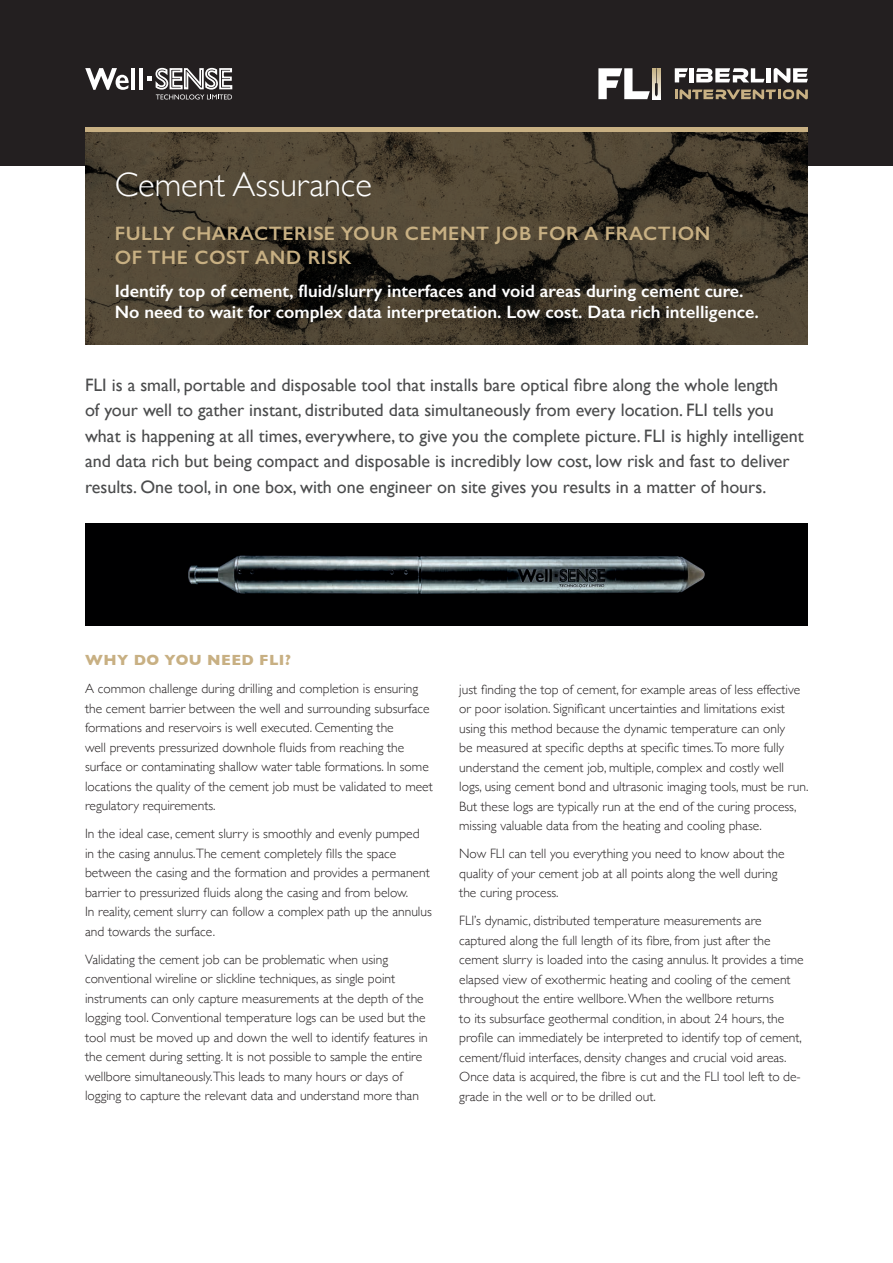
<style>
.page{position:relative;width:893px;height:1263px;background:#fff}
.page>*{position:absolute;margin:0;border:0;box-sizing:border-box;transform-origin:0 0}
.t1{font:300 34.5px "Gill Sans";color:#fff}
.t2{font:600 19.5px/24px "Gill Sans";letter-spacing:.03em;color:#c8b083}
.t3{font:18px/25.5px "Gill Sans";color:#4b4c4d}
.t4{font:600 18px/21px "Gill Sans";color:#fff}
.Body{font:700 15px "Gill Sans";letter-spacing:.03em;color:#c8b083}
.Body-2{font:300 13.5px/19.5px "Gill Sans";color:#231f20}
</style>
<div class="page">
<div style="left:0;top:0;width:893px;height:166px;background:#231f20"></div>
<svg style="left:675px;top:68px;width:13px;height:14px"></svg>
<div style="left:689px;top:68px;width:5px;height:14px;background:#fff"></div>
<svg style="left:696px;top:68px;width:68px;height:14px"></svg>
<div style="left:766px;top:68px;width:5px;height:14px;background:#fff"></div>
<svg style="left:774px;top:68px;width:34px;height:15px"></svg>
<svg style="left:675px;top:89px;width:133px;height:10px"></svg>
<svg style="left:658px;top:68px;width:2px;height:31px"></svg>
<svg style="left:598px;top:68px;width:60px;height:31px"></svg>
<svg style="left:85px;top:68px;width:44px;height:22px"></svg>
<hr style="left:131px;top:68px;width:4px;height:22px;background:#fff">
<hr style="left:139px;top:68px;width:4px;height:22px;background:#fff">
<svg style="left:147px;top:68px;width:85px;height:32px"></svg>
<img style="left:85px;top:523px;width:723px;height:102px">
<svg style="left:85px;top:132px;width:723px;height:212px;background:#443b2c"></svg>
<hr style="left:85px;top:128px;width:723px;height:4px;background:#c8b083">
<h1 class="t1" style="left:115px;top:157px;width:259px">Cement Assurance</h1>
<h2 class="t2" style="left:115px;top:221px;width:597px">FULLY CHARACTERISE YOUR CEMENT JOB FOR A FRACTION<br>OF THE COST AND RISK</h2>
<h3 class="t4" style="left:115px;top:281px;width:645px">Identify top of cement, fluid/slurry interfaces and void areas during cement cure.<br>No need to wait for complex data interpretation. Low cost. Data rich intelligence.</h3>
<p class="t3" style="left:85px;top:372px;width:720px">FLI is a small, portable and disposable tool that installs bare optical fibre along the whole length<br>of your well to gather instant, distributed data simultaneously from every location. FLI tells you what is happening at all times, everywhere, to give you the complete picture. FLI is highly intelligent and data rich but being compact and disposable is incredibly low cost, low risk and fast to deliver results. One tool, in one box, with one engineer on site gives you results in a matter of hours.</p>
<p class="Body" style="left:85px;top:648px;width:207px">WHY DO YOU NEED FLI?</p>
<p class="Body-2" style="left:85px;top:678px;width:349px">A common challenge during drilling and completion is ensuring the cement barrier between the well and surrounding subsurface formations and reservoirs is well executed. Cementing the<br>well prevents pressurized downhole fluids from reaching the surface or contaminating shallow water table formations. In some locations the quality of the cement job must be validated to meet regulatory requirements.</p>
<p class="Body-2" style="left:85px;top:823px;width:348px">In the ideal case, cement slurry is smoothly and evenly pumped in the casing annulus.The cement completely fills the space between the casing and the formation and provides a permanent barrier to pressurized fluids along the casing and from below.<br>In reality, cement slurry can follow a complex path up the annulus and towards the surface.</p>
<p class="Body-2" style="left:85px;top:949px;width:344px">Validating the cement job can be problematic when using conventional wireline or slickline techniques, as single point instruments can only capture measurements at the depth of the logging tool. Conventional temperature logs can be used but the tool must be moved up and down the well to identify features in the cement during setting. It is not possible to sample the entire wellbore simultaneously.This leads to many hours or days of logging to capture the relevant data and understand more than</p>
<p class="Body-2" style="left:459px;top:679px;width:351px">just finding the top of cement, for example areas of less effective or poor isolation. Significant uncertainties and limitations exist using this method because the dynamic temperature can only<br>be measured at specific depths at specific times.To more fully understand the cement job, multiple, complex and costly well logs, using cement bond and ultrasonic imaging tools, must be run.<br>But these logs are typically run at the end of the curing process, missing valuable data from the heating and cooling phase.</p>
<p class="Body-2" style="left:459px;top:843px;width:327px">Now FLI can tell you everything you need to know about the quality of your cement job at all points along the well during the curing process.</p>
<p class="Body-2" style="left:459px;top:910px;width:346px">FLI’s dynamic, distributed temperature measurements are captured along the full length of its fibre, from just after the cement slurry is loaded into the casing annulus. It provides a time elapsed view of exothermic heating and cooling of the cement throughout the entire wellbore. When the wellbore returns<br>to its subsurface geothermal condition, in about 24 hours, the profile can immediately be interpreted to identify top of cement, cement/fluid interfaces, density changes and crucial void areas.<br>Once data is acquired, the fibre is cut and the FLI tool left to de&shy;grade in the well or to be drilled out.</p>
</div>
